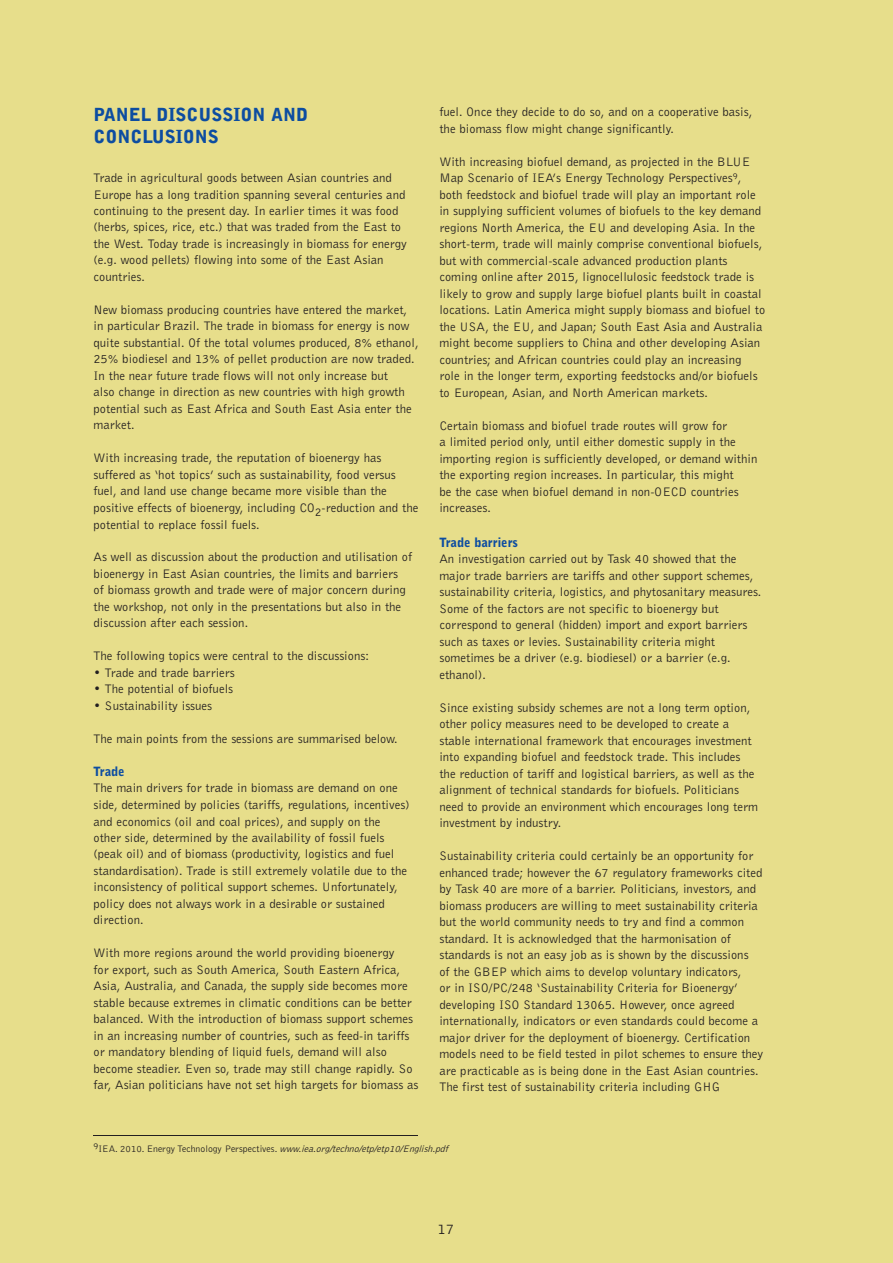
<style>
.page{position:relative;width:893px;height:1263px;background:#e7de8b}
.page>*{position:absolute;margin:0;border:0;box-sizing:border-box;transform-origin:0 0}
.t1{font:900 18px/21.8px "Bell Gothic BT";color:#0d4da1}
.t2{font:15px "Bell Gothic BT";color:#231f20}
.t3{font:12.75px/16.5px "Bell Gothic BT";color:#231f20}
.t4{font:900 12.75px "Bell Gothic BT";color:#0d4da1}
.t5{font:italic 300 9.75px "Bell Gothic";color:#231f20}
.s1{font-style:normal}
</style>
<div class="page">
<hr style="left:94px;top:1135px;width:324px;height:1px;background:#231f20">
<h1 class="t1" style="left:94px;top:105px;width:216px">PANEL DISCUSSION AND<br>CONCLUSIONS</h1>
<p class="t3" style="left:94px;top:170px;width:315px">Trade in agricultural goods between Asian countries and Europe has a long tradition spanning several centuries and continuing to the present day. In earlier times it was food (herbs, spices, rice, etc.) that was traded from the East to the West. Today trade is increasingly in biomass for energy (e.g. wood pellets) flowing into some of the East Asian countries.</p>
<p class="t3" style="left:94px;top:302px;width:326px">New biomass producing countries have entered the market, in particular Brazil. The trade in biomass for energy is now quite substantial. Of the total volumes produced, 8% ethanol, 25% biodiesel and 13% of pellet production are now traded.<br>In the near future trade flows will not only increase but<br>also change in direction as new countries with high growth potential such as East Africa and South East Asia enter the market.</p>
<p class="t3" style="left:94px;top:451px;width:326px">With increasing trade, the reputation of bioenergy has suffered as ‘hot topics’ such as sustainability, food versus fuel, and land use change became more visible than the positive effects of bioenergy, including CO<sub>2</sub>-reduction and the potential to replace fossil fuels.</p>
<p class="t3" style="left:94px;top:550px;width:320px">As well as discussion about the production and utilisation of bioenergy in East Asian countries, the limits and barriers<br>of biomass growth and trade were of major concern during the workshop, not only in the presentations but also in the discussion after each session.</p>
<p class="t3" style="left:94px;top:649px;width:277px">The following topics were central to the discussions:</p>
<p class="t3" style="left:94px;top:665px;width:143px">• Trade and trade barriers</p>
<p class="t3" style="left:94px;top:682px;width:141px">• The potential of biofuels</p>
<p class="t3" style="left:94px;top:698px;width:120px">• Sustainability issues</p>
<p class="t3" style="left:94px;top:731px;width:306px">The main points from the sessions are summarised below.</p>
<p class="t4" style="left:94px;top:766px;width:33px">Trade</p>
<p class="t3" style="left:94px;top:781px;width:318px">The main drivers for trade in biomass are demand on one side, determined by policies (tariffs, regulations, incentives) and economics (oil and coal prices), and supply on the other side, determined by the availability of fossil fuels (peak oil) and of biomass (productivity, logistics and fuel standardisation). Trade is still extremely volatile due to the inconsistency of political support schemes. Unfortunately, policy does not always work in a desirable or sustained direction.</p>
<p class="t3" style="left:94px;top:946px;width:326px">With more regions around the world providing bioenergy<br>for export, such as South America, South Eastern Africa, Asia, Australia, and Canada, the supply side becomes more stable because extremes in climatic conditions can be better balanced. With the introduction of biomass support schemes in an increasing number of countries, such as feed-in tariffs or mandatory blending of liquid fuels, demand will also become steadier. Even so, trade may still change rapidly. So far, Asian politicians have not set high targets for biomass as</p>
<p class="t3" style="left:439px;top:104px;width:314px">fuel. Once they decide to do so, and on a cooperative basis, the biomass flow might change significantly.</p>
<p class="t3" style="left:439px;top:154px;width:327px">With increasing biofuel demand, as projected in the BLUE Map Scenario of IEA’s Energy Technology Perspectives<sup>9</sup>, both feedstock and biofuel trade will play an important role in supplying sufficient volumes of biofuels to the key demand regions North America, the EU and developing Asia. In the short-term, trade will mainly comprise conventional biofuels, but with commercial-scale advanced production plants coming online after 2015, lignocellulosic feedstock trade is likely to grow and supply large biofuel plants built in coastal locations. Latin America might supply biomass and biofuel to the USA, the EU, and Japan; South East Asia and Australia might become suppliers to China and other developing Asian countries; and African countries could play an increasing<br>role in the longer term, exporting feedstocks and/or biofuels to European, Asian, and North American markets.</p>
<p class="t3" style="left:439px;top:418px;width:320px">Certain biomass and biofuel trade routes will grow for<br>a limited period only, until either domestic supply in the importing region is sufficiently developed, or demand within the exporting region increases. In particular, this might<br>be the case when biofuel demand in non-OECD countries increases.</p>
<p class="t4" style="left:439px;top:537px;width:80px">Trade barriers</p>
<p class="t3" style="left:439px;top:551px;width:324px">An investigation carried out by Task 40 showed that the major trade barriers are tariffs and other support schemes, sustainability criteria, logistics, and phytosanitary measures.<br>Some of the factors are not specific to bioenergy but correspond to general (hidden) import and export barriers such as taxes or levies. Sustainability criteria might sometimes be a driver (e.g. biodiesel) or a barrier (e.g. ethanol).</p>
<p class="t3" style="left:439px;top:700px;width:320px">Since existing subsidy schemes are not a long term option, other policy measures need to be developed to create a stable international framework that encourages investment into expanding biofuel and feedstock trade. This includes the reduction of tariff and logistical barriers, as well as the alignment of technical standards for biofuels. Politicians need to provide an environment which encourages long term investment by industry.</p>
<p class="t3" style="left:439px;top:848px;width:325px">Sustainability criteria could certainly be an opportunity for enhanced trade; however the 67 regulatory frameworks cited by Task 40 are more of a barrier. Politicians, investors, and biomass producers are willing to meet sustainability criteria but the world community needs to try and find a common standard. It is acknowledged that the harmonisation of standards is not an easy job as is shown by the discussions<br>of the GBEP which aims to develop voluntary indicators,<br>or in ISO/PC/248 ‘Sustainability Criteria for Bioenergy’ developing ISO Standard 13065. However, once agreed internationally, indicators or even standards could become a major driver for the deployment of bioenergy. Certification models need to be field tested in pilot schemes to ensure they are practicable as is being done in the East Asian countries.<br>The first test of sustainability criteria including GHG</p>
<p class="t5" style="left:94px;top:1145px;width:358px"><sup>9</sup><span class="s1">IEA. 2010. Energy Technology Perspectives.</span> www.iea.org/techno/etp/etp10/English.pdf</p>
<p class="t2" style="left:437px;top:1224px;width:18px">17</p>
</div>
